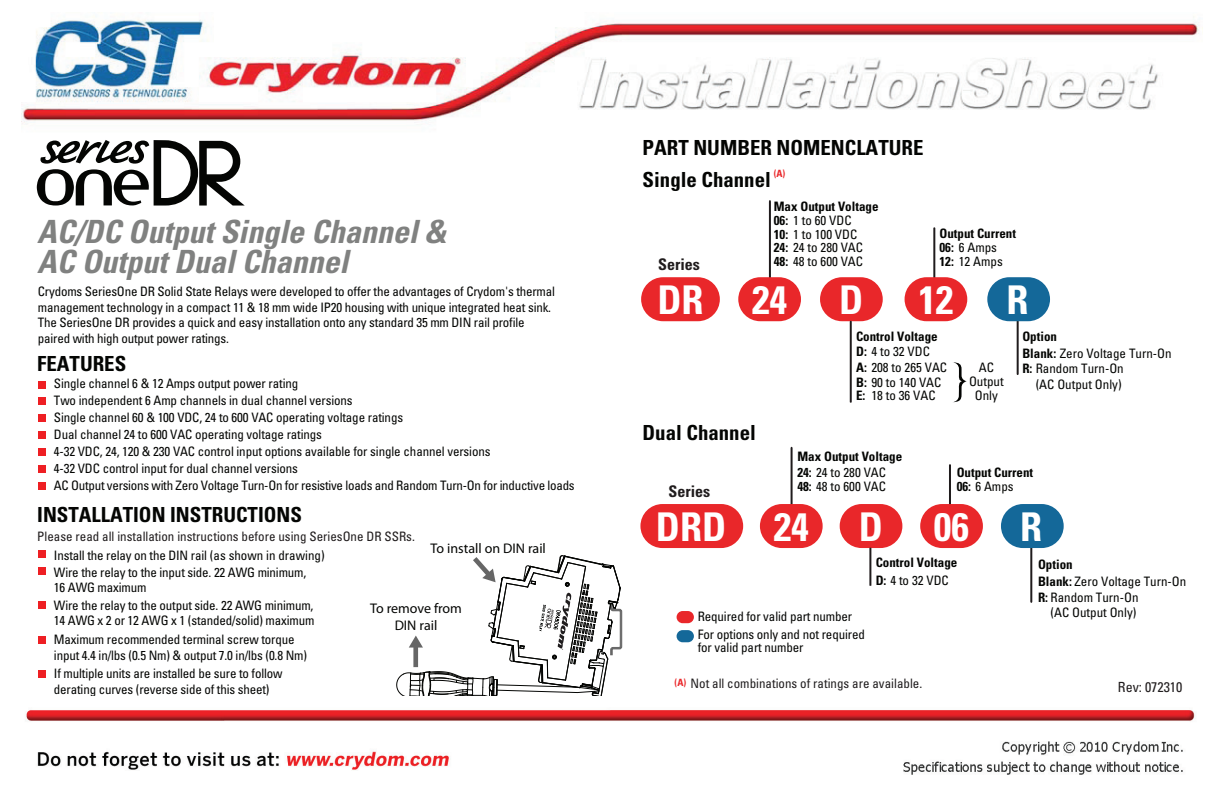
<style>
.page{position:relative;width:1224px;height:792px;background:#fff}
.page>*{position:absolute;margin:0;border:0;box-sizing:border-box;transform-origin:0 0}
.t1{font:700 condensed 39.6px "Univers";color:#fff}
.t2{font:italic 700 condensed 32px/30px "Univers";color:#808180}
.t3{font:700 condensed 20.8px "Univers";color:#040503}
.t4{font:700 condensed 16px "Univers";color:#201c1d}
.t5{font:14px/16.8px "Myriad Pro";color:#040503;text-align:center}
.t6{font:condensed 14px "Univers";color:#201c1d}
.t7{font:condensed 13px/15.6px "Univers";letter-spacing:-.01em;color:#040503}
.t8{font:700 condensed 13px/14px "Univers";color:#040503}
.t9{font:condensed 13px "Univers";color:#201c1d}
.t10{font:condensed 13px "Univers LT Std";color:#201d1e}
.t11{font:700 condensed 10px "Univers";color:#ea272a}
.s1{font-weight:400}
.s2{font-weight:700}
</style>
<div class="page">
<div style="left:38px;top:381px;width:8px;height:8px;background:#ee1f23"></div>
<div style="left:38px;top:397px;width:8px;height:8px;background:#ee1f23"></div>
<div style="left:38px;top:431px;width:8px;height:8px;background:#ee1f23"></div>
<div style="left:38px;top:448px;width:8px;height:8px;background:#ee1f23"></div>
<div style="left:38px;top:414px;width:8px;height:8px;background:#ee1f23"></div>
<div style="left:38px;top:482px;width:8px;height:8px;background:#ee1f23"></div>
<div style="left:38px;top:465px;width:8px;height:8px;background:#ee1f23"></div>
<div style="left:38px;top:550px;width:8px;height:8px;background:#ee1f23"></div>
<div style="left:38px;top:601px;width:8px;height:8px;background:#ee1f23"></div>
<div style="left:38px;top:567px;width:8px;height:8px;background:#ee1f23"></div>
<div style="left:38px;top:636px;width:8px;height:8px;background:#ee1f23"></div>
<div style="left:38px;top:670px;width:8px;height:8px;background:#ee1f23"></div>
<div style="left:641px;top:277px;width:79px;height:44px;background:#e9272a;border-radius:22px"></div>
<svg style="left:769px;top:200px;width:2px;height:77px"></svg>
<hr style="left:933px;top:227px;width:2px;height:53px;background:#201c1d">
<div style="left:738px;top:277px;width:63px;height:44px;background:#e9272a;border-radius:22px"></div>
<div style="left:820px;top:277px;width:63px;height:44px;background:#e9272a;border-radius:22px"></div>
<div style="left:905px;top:277px;width:62px;height:44px;background:#e9272a;border-radius:22px"></div>
<hr style="left:850px;top:321px;width:2px;height:82px;background:#201c1d">
<hr style="left:1017px;top:319px;width:2px;height:56px;background:#201c1d">
<div style="left:677px;top:611px;width:17px;height:12px;background:#e9272a;border-radius:6px"></div>
<div style="left:677px;top:630px;width:17px;height:12px;background:#146899;border-radius:6px"></div>
<div style="left:987px;top:277px;width:63px;height:44px;background:#146899;border-radius:22px"></div>
<svg style="left:953px;top:362px;width:14px;height:40px"></svg>
<hr style="left:791px;top:447px;width:2px;height:59px;background:#201c1d">
<div style="left:640px;top:504px;width:103px;height:44px;background:#e9272a;border-radius:22px"></div>
<hr style="left:949px;top:464px;width:2px;height:42px;background:#201c1d">
<div style="left:760px;top:504px;width:63px;height:44px;background:#e9272a;border-radius:22px"></div>
<div style="left:840px;top:504px;width:62px;height:44px;background:#e9272a;border-radius:22px"></div>
<div style="left:920px;top:504px;width:63px;height:44px;background:#e9272a;border-radius:22px"></div>
<hr style="left:869px;top:548px;width:2px;height:38px;background:#201c1d">
<hr style="left:1030px;top:546px;width:2px;height:57px;background:#201c1d">
<div style="left:1001px;top:504px;width:63px;height:44px;background:#146899;border-radius:22px"></div>
<svg style="left:37px;top:140px;width:208px;height:66px"></svg>
<svg style="left:396px;top:555px;width:226px;height:141px"></svg>
<img style="left:25px;top:710px;width:1170px;height:65px">
<img style="left:22px;top:16px;width:1177px;height:108px">
<p class="t2" style="left:37px;top:220px;width:410px">AC/DC Output Single Channel &amp;<br>AC Output Dual Channel</p>
<p class="t7" style="left:38px;top:285px;width:519px">Crydoms SeriesOne DR Solid State Relays were developed to offer the advantages of Crydom's thermal management technology in a compact 11 &amp; 18 mm wide IP20 housing with unique integrated heat sink.<br>The SeriesOne DR provides a quick and easy installation onto any standard 35 mm DIN rail profile paired with high output power ratings.</p>
<p class="t3" style="left:37px;top:356px;width:90px">FEATURES</p>
<p class="t7" style="left:54px;top:376px;width:522px;line-height:17px">Single channel 6 &amp; 12 Amps output power rating<br>Two independent 6 Amp channels in dual channel versions<br>Single channel 60 &amp; 100 VDC, 24 to 600 VAC operating voltage ratings<br>Dual channel 24 to 600 VAC operating voltage ratings<br>4-32 VDC, 24, 120 &amp; 230 VAC control input options available for single channel versions<br>4-32 VDC control input for dual channel versions<br>AC Output versions with Zero Voltage Turn-On for resistive loads and Random Turn-On for inductive loads</p>
<p class="t3" style="left:37px;top:507px;width:266px">INSTALLATION INSTRUCTIONS</p>
<p class="t7" style="left:54px;top:548px;width:272px;line-height:16.2px">Install the relay on the DIN rail (as shown in drawing)<br>Wire the relay to the input side. 22 AWG minimum,<br>16 AWG maximum</p>
<p class="t7" style="left:54px;top:599px;width:262px">Wire the relay to the output side. 22 AWG minimum,<br>14 AWG x 2 or 12 AWG x 1 (standed/solid) maximum</p>
<p class="t7" style="left:54px;top:633px;width:255px">Maximum recommended terminal screw torque input 4.4 in/lbs (0.5 Nm) &amp; output 7.0 in/lbs (0.8 Nm)</p>
<p class="t7" style="left:54px;top:667px;width:230px">If multiple units are installed be sure to follow derating curves (reverse side of this sheet)</p>
<p class="t9" style="left:37px;top:532px;width:379px">Please read all installation instructions before using SeriesOne DR SSRs.</p>
<p class="t5" style="left:431px;top:540px;width:117px">To install on DIN rail</p>
<p class="t5" style="left:370px;top:600px;width:93px">To remove from<br>DIN rail</p>
<p class="t3" style="left:643px;top:140px;width:282px">PART NUMBER NOMENCLATURE</p>
<p class="t11" style="left:774px;top:170px;width:13px">(A)</p>
<p class="t3" style="left:643px;top:172px;width:130px">Single Channel</p>
<p class="t4" style="left:658px;top:258px;width:43px">Series</p>
<p class="t8" style="left:774px;top:200px;width:106px">Max Output Voltage<br>06: <span class="s1">1 to 60 VDC<br></span>10: <span class="s1">1 to 100 VDC</span></p>
<p class="t8" style="left:939px;top:228px;width:78px">Output Current</p>
<p class="t7" style="left:774px;top:241px;width:91px"><span class="s2">24:</span> 24 to 280 VAC</p>
<p class="t7" style="left:939px;top:242px;width:65px;line-height:13.4px"><span class="s2">06:</span> 6 Amps<br><span class="s2">12:</span> 12 Amps</p>
<p class="t7" style="left:774px;top:254px;width:91px"><span class="s2">48:</span> 48 to 600 VAC</p>
<p class="t1" style="left:657px;top:285px;width:131px">DR 24</p>
<p class="t1" style="left:839px;top:285px;width:26px">D</p>
<p class="t1" style="left:918px;top:285px;width:37px">12</p>
<p class="t3" style="left:643px;top:425px;width:115px">Dual Channel</p>
<p class="t8" style="left:856px;top:330px;width:83px">Control Voltage</p>
<p class="t7" style="left:856px;top:361px;width:93px;line-height:14.8px"><span class="s2">A:</span> 208 to 265 VAC<br><span class="s2">B:</span> 90 to 140 VAC</p>
<p class="t7" style="left:856px;top:344px;width:75px"><span class="s2">D:</span> 4 to 32 VDC</p>
<p class="t8" style="left:856px;top:390px;width:11px">E:</p>
<p class="t7" style="left:871px;top:389px;width:66px">18 to 36 VAC</p>
<p class="t1" style="left:1007px;top:285px;width:24px">R</p>
<p class="t7" style="left:969px;top:361px;width:36px;line-height:14px;text-align:center">AC<br>Output<br>Only</p>
<p class="t7" style="left:1022px;top:329px;width:151px;line-height:17px"><span class="s2">Option<br>Blank:</span> Zero Voltage Turn-On</p>
<p class="t7" style="left:1022px;top:362px;width:103px;text-align:right"><span class="s2">R:</span> Random Turn-On (AC Output Only)</p>
<p class="t4" style="left:669px;top:485px;width:43px">Series</p>
<p class="t8" style="left:797px;top:450px;width:106px;line-height:15.4px">Max Output Voltage<br>24: <span class="s1">24 to 280 VAC</span></p>
<p class="t7" style="left:797px;top:479px;width:90px"><span class="s2">48:</span> 48 to 600 VAC</p>
<p class="t8" style="left:957px;top:466px;width:78px">Output Current<br>06: <span class="s1">6 Amps</span></p>
<p class="t1" style="left:656px;top:512px;width:154px">DRD 24</p>
<p class="t1" style="left:859px;top:512px;width:26px">D</p>
<p class="t1" style="left:934px;top:512px;width:37px">06</p>
<p class="t1" style="left:1020px;top:512px;width:24px">R</p>
<p class="t7" style="left:698px;top:608px;width:169px;line-height:18.8px">Required for valid part number<br>For options only and not required</p>
<p class="t7" style="left:698px;top:641px;width:107px">for valid part number</p>
<p class="t8" style="left:876px;top:555px;width:83px;line-height:17.2px">Control Voltage<br>D: <span class="s1">4 to 32 VDC</span></p>
<p class="t8" style="left:1038px;top:559px;width:36px">Option</p>
<p class="t7" style="left:1038px;top:574px;width:150px"><span class="s2">Blank:</span> Zero Voltage Turn-On</p>
<p class="t7" style="left:1038px;top:590px;width:102px"><span class="s2">R:</span> Random Turn-On</p>
<p class="t7" style="left:1050px;top:606px;width:87px">(AC Output Only)</p>
<p class="t10" style="left:675px;top:676px;width:249px"><sup>(A)</sup> Not all combinations of ratings are available.</p>
<p class="t6" style="left:1118px;top:682px;width:66px">Rev: 072310</p>
</div>
